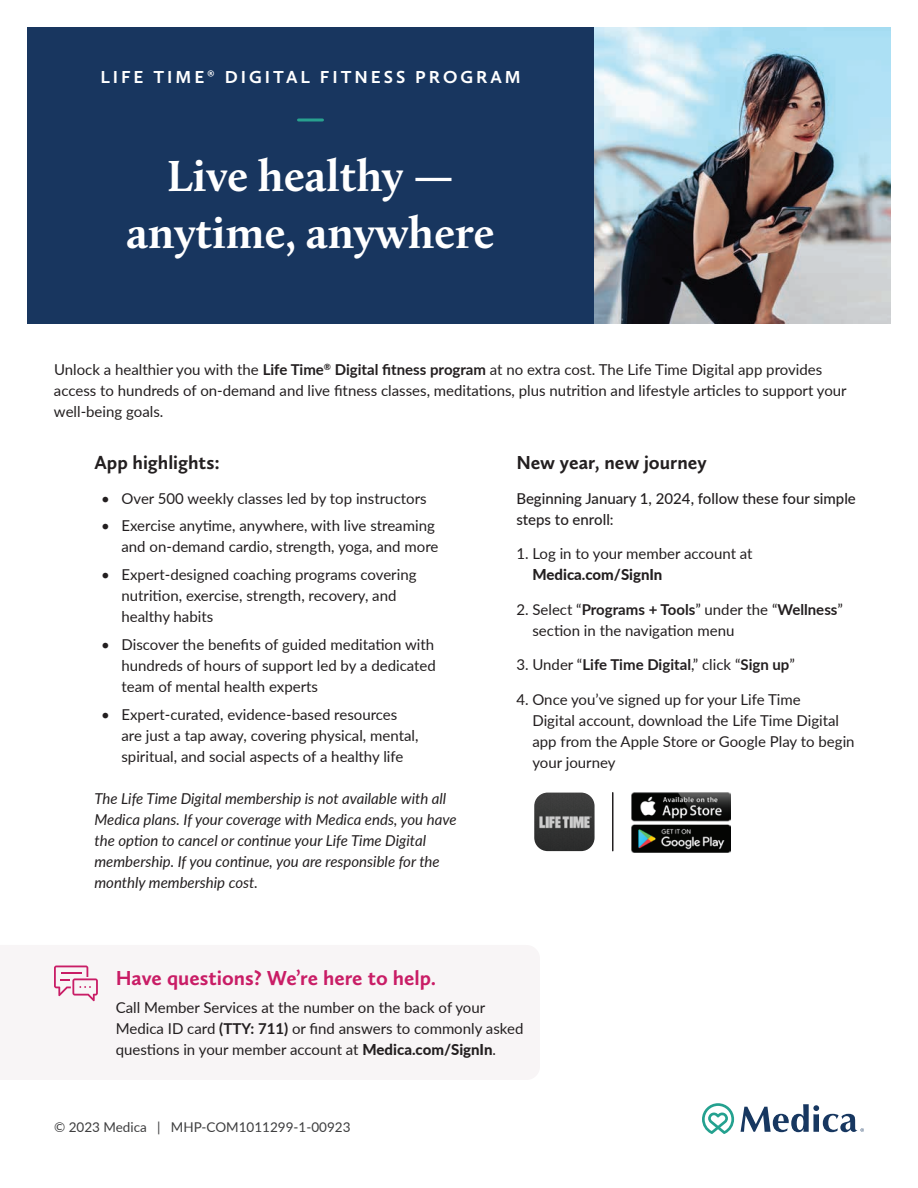
<style>
.page{position:relative;width:918px;height:1188px;background:#fff}
.page>*{position:absolute;margin:0;border:0;box-sizing:border-box;transform-origin:0 0}
.t1{font:700 45px/57px "Calluna";color:#fff;text-align:center}
.t2{font:700 21px "Calluna Sans";color:#c91d66}
.t3{font:700 19.5px "Calluna Sans";color:#231f20}
.t4{font:700 18px "Calluna Sans";letter-spacing:.165em;color:#fff}
.t5{font:15px/21px "Lato";color:#231f20}
.t6{font:italic 15px/21px "Lato";color:#231f20}
.t7{font:500 15px/21px "Lato";color:#231f20}
.t8{font:700 15px "Lato";color:#231f20}
.t9{font:800 15px "Lato";color:#231f20}
.t10{font:13.5px "Lato";color:#3e3e3f}
.s1{font-weight:700}
.s2{font-weight:400}
.s3{font-weight:800}
</style>
<div class="page">
<div style="left:27px;top:27px;width:567px;height:297px;background:#18365f"></div>
<svg style="left:298px;top:118px;width:24px;height:4px"></svg>
<img style="left:594px;top:27px;width:297px;height:297px">
<img style="left:631px;top:792px;width:99px;height:61px">
<svg style="left:741px;top:1104px;width:123px;height:28px"></svg>
<svg style="left:702px;top:1103px;width:32px;height:31px"></svg>
<svg style="left:54px;top:966px;width:44px;height:35px"></svg>
<img style="left:534px;top:793px;width:61px;height:58px">
<hr style="left:612px;top:793px;width:2px;height:58px;background:#231f20">
<p class="t4" style="left:100px;top:66px;width:422px">LIFE TIME® DIGITAL FITNESS PROGRAM</p>
<h1 class="t1" style="left:127px;top:147px;width:369px">Live healthy — anytime, anywhere</h1>
<p class="t5" style="left:54px;top:359px;width:794px">Unlock a healthier you with the <span class="s1">Life Time</span><sup>®</sup> <span class="s1">Digital fitness program</span> at no extra cost. The Life Time Digital app provides access to hundreds of on-demand and live fitness classes, meditations, plus nutrition and lifestyle articles to support your well-being goals.</p>
<h3 class="t3" style="left:94px;top:451px;width:127px">App highlights:</h3>
<p class="t5" style="left:101px;top:487px;width:327px">• Over 500 weekly classes led by top instructors</p>
<p class="t5" style="left:101px;top:515px;width:339px;text-align:right">• Exercise anytime, anywhere, with live streaming and on-demand cardio, strength, yoga, and more</p>
<p class="t5" style="left:122px;top:564px;width:297px;text-indent:-20px">• Expert-designed coaching programs covering nutrition, exercise, strength, recovery, and healthy habits</p>
<p class="t5" style="left:122px;top:633px;width:316px;text-align:justify;text-indent:-20px">• Discover the benefits of guided meditation with hundreds of hours of support led by a dedicated team of mental health experts</p>
<p class="t5" style="left:122px;top:703px;width:299px;text-indent:-20px">• Expert-curated, evidence-based resources are just a tap away, covering physical, mental, spiritual, and social aspects of a healthy life</p>
<p class="t6" style="left:94px;top:788px;width:364px">The Life Time Digital membership is not available with all Medica plans. If your coverage with Medica ends, you have the option to cancel or continue your Life Time Digital membership. If you continue, you are responsible for the monthly membership cost.</p>
<h3 class="t3" style="left:516px;top:451px;width:192px">New year, new journey</h3>
<p class="t7" style="left:516px;top:487px;width:341px">Beginning January 1, 2024, follow these four simple steps to enroll:</p>
<p class="t5" style="left:516px;top:543px;width:238px">1. Log in to your member account at</p>
<p class="t9" style="left:532px;top:564px;width:131px">Medica.com/SignIn</p>
<p class="t5" style="left:532px;top:598px;width:312px;text-indent:-16px">2. Select “<span class="s1">Programs + Tools</span>” under the “<span class="s1">Wellness</span>” section in the navigation menu</p>
<p class="t8" style="left:516px;top:654px;width:280px"><span class="s2">3. Under “</span>Life Time Digital<span class="s2">,” click “</span>Sign up<span class="s2">”</span></p>
<p class="t5" style="left:532px;top:688px;width:324px;text-indent:-16px">4. Once you’ve signed up for your Life Time<br>Digital account, download the Life Time Digital app from the Apple Store or Google Play to begin your journey</p>
<h2 class="t2" style="left:116px;top:965px;width:322px">Have questions? We’re here to help.</h2>
<p class="t5" style="left:116px;top:996px;width:409px">Call Member Services at the number on the back of your<br>Medica ID card <span class="s1">(TTY: 711)</span> or find answers to commonly asked questions in your member account at <span class="s3">Medica.com/SignIn</span>.</p>
<p class="t10" style="left:54px;top:1117px;width:298px">© 2023 Medica | MHP-COM1011299-1-00923</p>
</div>
